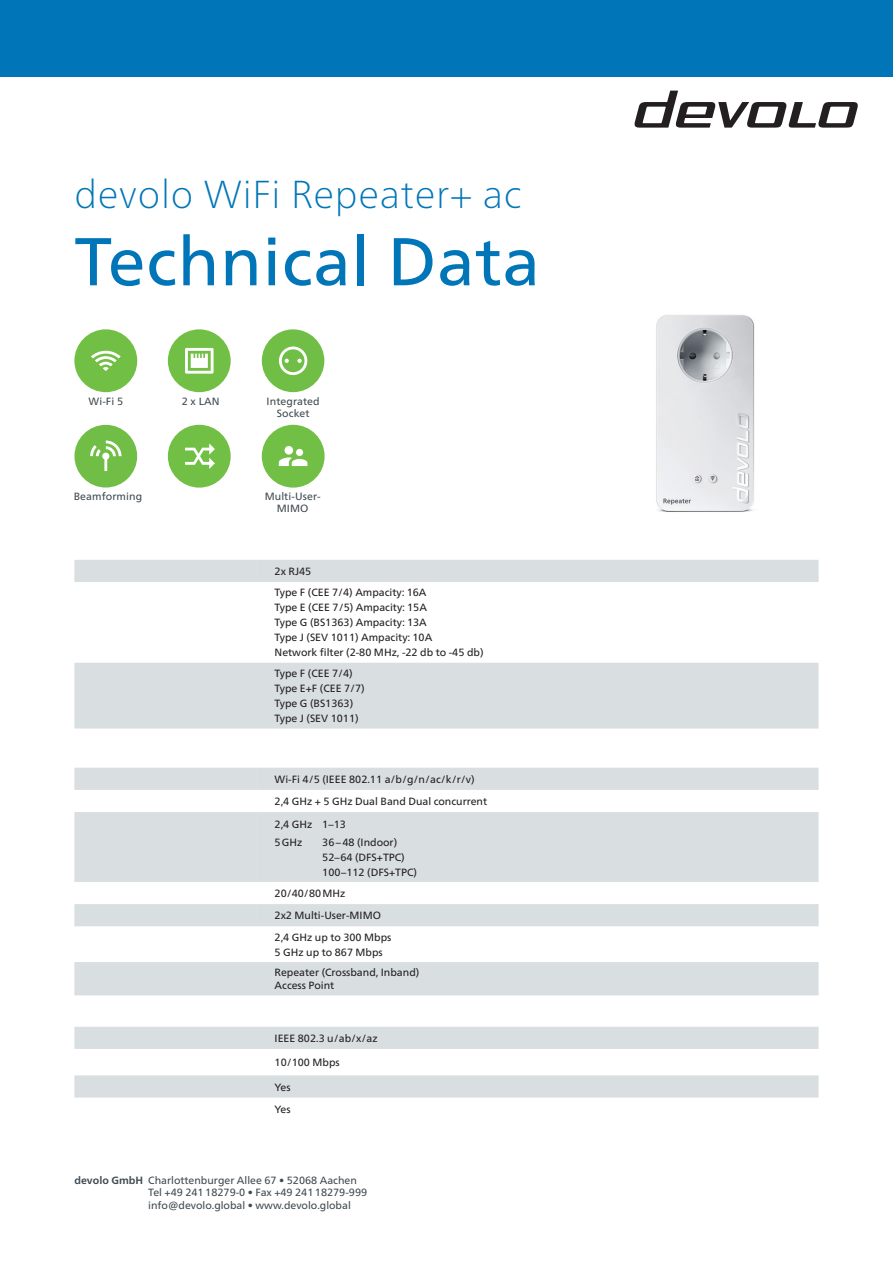
<style>
.page{position:relative;width:893px;height:1263px;background:#fff}
.page>*{position:absolute;margin:0;border:0;box-sizing:border-box;transform-origin:0 0}
.t1{font:67.5px "Frutiger Neue LTW1 G";letter-spacing:.01em;color:#0076b8}
.t2{font:100 39px "Frutiger Neue LTW1 G";letter-spacing:.02em;color:#0076b8}
.t3{font:10.5px/15px "Frutiger Neue LTW1 G";color:#231f20}
.t4{font:10.5px/12px "Frutiger Neue LTW1 G";color:#3f4a50;text-align:center}
.s1{font-weight:700}
</style>
<div class="page">
<div style="left:0;top:0;width:893px;height:77px;background:#0076b8"></div>
<svg style="left:634px;top:91px;width:224px;height:37px"></svg>
<svg style="left:74px;top:560px;width:745px;height:537px"></svg>
<svg style="left:256px;top:560px;width:563px;height:366px;fill:#d9dee1"></svg>
<svg style="left:168px;top:329px;width:63px;height:63px"></svg>
<svg style="left:168px;top:425px;width:63px;height:63px"></svg>
<svg style="left:262px;top:425px;width:63px;height:63px"></svg>
<svg style="left:74px;top:329px;width:63px;height:63px"></svg>
<svg style="left:262px;top:329px;width:62px;height:63px"></svg>
<svg style="left:74px;top:425px;width:63px;height:62px"></svg>
<img style="left:656px;top:315px;width:99px;height:197px">
<h2 class="t2" style="left:74px;top:171px;width:448px">devolo WiFi Repeater+ ac</h2>
<h1 class="t1" style="left:74px;top:222px;width:467px">Technical Data</h1>
<p class="t4" style="left:88px;top:395px;width:36px">Wi-Fi 5</p>
<p class="t4" style="left:182px;top:395px;width:39px">2 x LAN</p>
<p class="t4" style="left:74px;top:490px;width:70px">Beamforming</p>
<p class="t4" style="left:267px;top:395px;width:55px">Integrated<br>Socket</p>
<p class="t4" style="left:265px;top:490px;width:58px">Multi-User-<br>MIMO</p>
<p class="t3" style="left:275px;top:560px;width:153px;line-height:21.5px">2x RJ45<br>Type F (CEE 7/4) Ampacity: 16A</p>
<p class="t3" style="left:275px;top:600px;width:210px">Type E (CEE 7/5) Ampacity: 15A<br>Type G (BS1363) Ampacity: 13A<br>Type J (SEV 1011) Ampacity: 10A<br>Network filter (2-80 MHz, -22 db to -45 db)</p>
<p class="t3" style="left:275px;top:666px;width:92px">Type F (CEE 7/4)<br>Type E+F (CEE 7/7)<br>Type G (BS1363)<br>Type J (SEV 1011)</p>
<p class="t3" style="left:275px;top:768px;width:214px;line-height:22.5px">Wi-Fi 4/5 (IEEE 802.11 a/b/g/n/ac/k/r/v)<br>2,4 GHz + 5 GHz Dual Band Dual concurrent<br>2,4 GHz 1–13</p>
<p class="t3" style="left:275px;top:834px;width:29px">5GHz</p>
<p class="t3" style="left:322px;top:834px;width:96px">36–48 (Indoor)<br>52–64 (DFS+TPC)<br>100–112 (DFS+TPC)</p>
<p class="t3" style="left:275px;top:882px;width:118px;line-height:21.8px">20/40/80MHz<br>2x2 Multi-User-MIMO<br>2,4 GHz up to 300 Mbps</p>
<p class="t3" style="left:275px;top:942px;width:146px;line-height:20.7px">5 GHz up to 867 Mbps<br>Repeater (Crossband, Inband)</p>
<p class="t3" style="left:275px;top:978px;width:61px">Access Point</p>
<p class="t3" style="left:275px;top:1031px;width:105px">IEEE 802.3 u/ab/x/az</p>
<p class="t3" style="left:275px;top:1055px;width:67px">10/100 Mbps</p>
<p class="t3" style="left:275px;top:1076px;width:18px;line-height:22.2px">Yes<br>Yes</p>
<p class="t4" style="left:148px;top:1174px;width:220px;line-height:12.6px;text-align:left;text-indent:-74px"><span class="s1">devolo GmbH</span> Charlottenburger Allee 67 • 52068 Aachen<br>Tel +49 241 18279-0 • Fax +49 241 18279-999 info@devolo.global • www.devolo.global</p>
</div>
